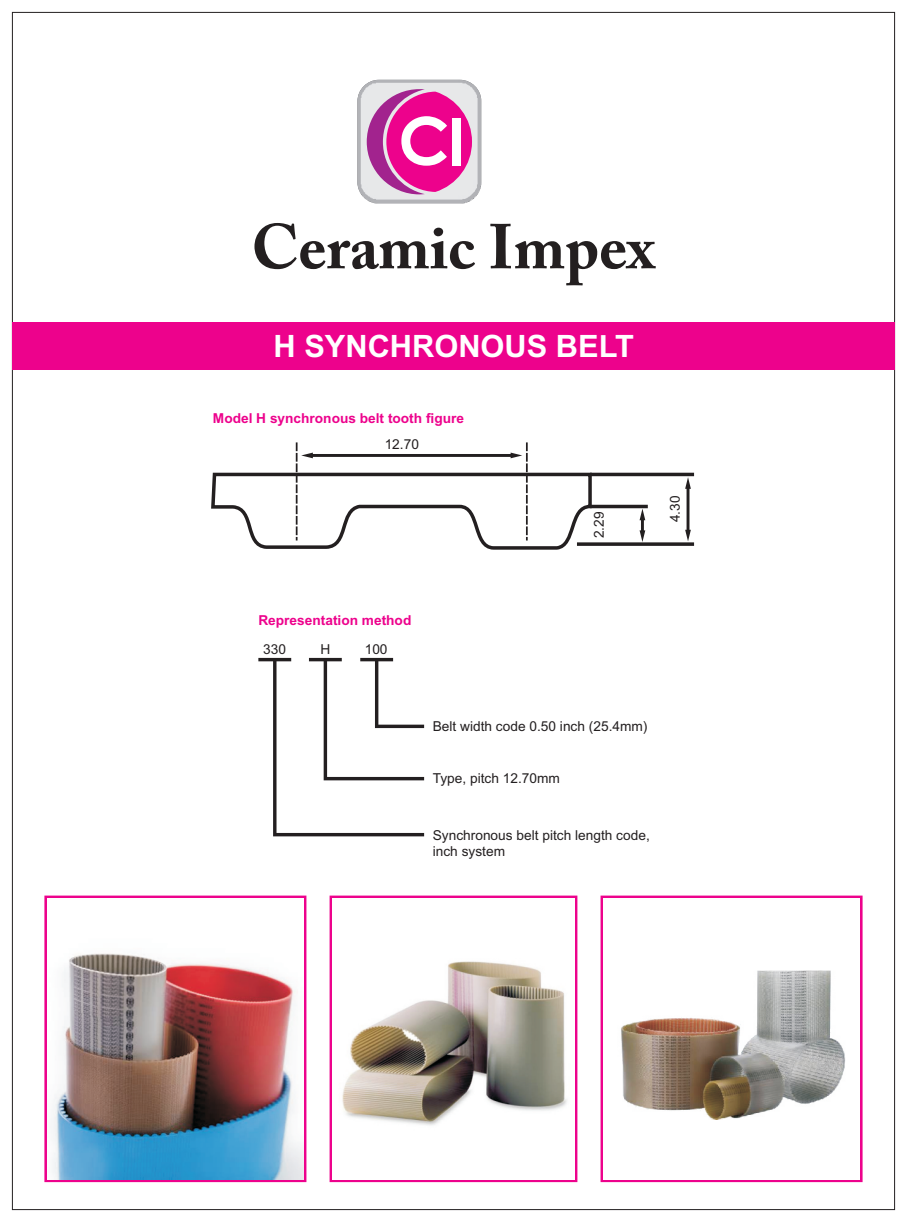
<style>
.page{position:relative;width:907px;height:1222px;background:#fff}
.page>*{position:absolute;margin:0;border:0;box-sizing:border-box;transform-origin:0 0}
.t1{font:700 62.65px "Adobe Caslon Pro";color:#231f20}
.t2{font:700 30.8px "Arial";color:#fff}
.t3{font:13.65px/16.1px "Arial";color:#231f20}
.t4{font:700 13.65px "Arial";color:#ed028c}
</style>
<div class="page">
<svg style="left:258px;top:658px;width:166px;height:178px"></svg>
<svg style="left:211px;top:442px;width:382px;height:108px"></svg>
<svg style="left:639px;top:509px;width:6px;height:33px"></svg>
<svg style="left:685px;top:477px;width:6px;height:64px"></svg>
<hr style="left:590px;top:473px;width:104px;height:3px;background:#231f20">
<svg style="left:577px;top:542px;width:117px;height:4px"></svg>
<hr style="left:590px;top:505px;width:58px;height:3px;background:#231f20">
<img style="left:357px;top:80px;width:124px;height:124px">
<svg style="left:367px;top:89px;width:105px;height:105px;background:#e15baf"></svg>
<div style="left:451px;top:118px;width:9px;height:47px;background:#fff"></div>
<div style="left:12px;top:322px;width:882px;height:48px;background:#ed028c"></div>
<div style="left:44px;top:895px;width:262px;height:287px;border:5px solid #ed028c"></div>
<div style="left:47px;top:898px;width:257px;height:281px;background:#fff"></div>
<img style="left:53px;top:953px;width:251px;height:226px">
<div style="left:330px;top:895px;width:247px;height:287px;border:5px solid #ed028c"></div>
<div style="left:332px;top:898px;width:243px;height:281px;background:#fff"></div>
<img style="left:342px;top:961px;width:225px;height:164px">
<div style="left:600px;top:895px;width:262px;height:287px;border:5px solid #ed028c"></div>
<div style="left:603px;top:898px;width:257px;height:281px;background:#fff"></div>
<img style="left:621px;top:971px;width:224px;height:148px">
<h1 class="t1" style="left:251px;top:222px;width:405px">Ceramic Impex</h1>
<h2 class="t2" style="left:273px;top:335px;width:362px">H SYNCHRONOUS BELT</h2>
<p class="t4" style="left:213px;top:413px;width:253px">Model H synchronous belt tooth figure</p>
<p class="t3" style="left:385px;top:437px;width:36px">12.70</p>
<p class="t3" style="left:592px;top:538px;width:28px;rotate:-90deg">2.29</p>
<p class="t3" style="left:668px;top:522px;width:28px;rotate:-90deg">4.30</p>
<p class="t4" style="left:258px;top:615px;width:154px">Representation method</p>
<p class="t3" style="left:263px;top:643px;width:24px">330</p>
<p class="t3" style="left:320px;top:643px;width:11px">H</p>
<p class="t3" style="left:365px;top:643px;width:24px">100</p>
<p class="t3" style="left:433px;top:719px;width:216px">Belt width code 0.50 inch (25.4mm)</p>
<p class="t3" style="left:433px;top:772px;width:129px">Type, pitch 12.70mm</p>
<p class="t3" style="left:433px;top:829px;width:218px">Synchronous belt pitch length code, inch system</p>
</div>
